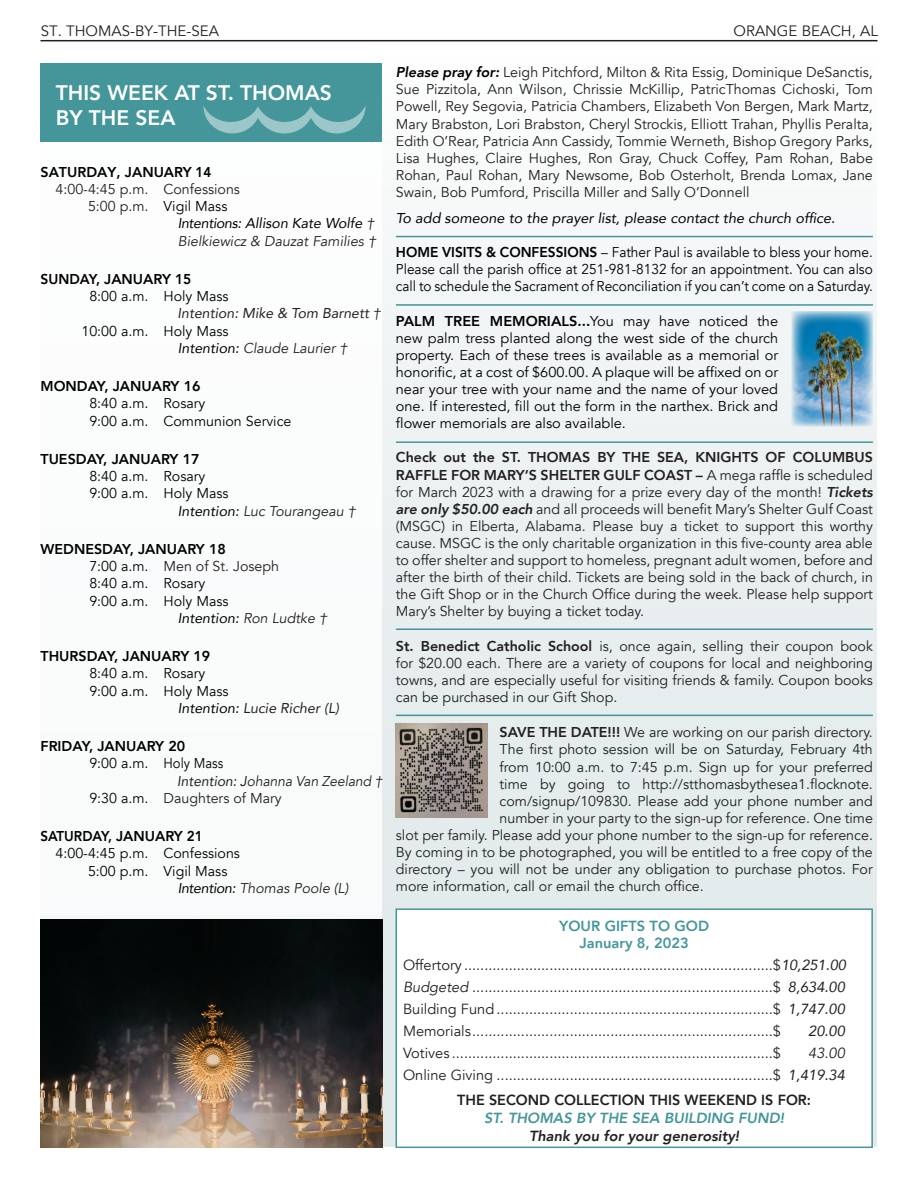
<style>
.page{position:relative;width:918px;height:1188px;background:#fff}
.page>*{position:absolute;margin:0;border:0;box-sizing:border-box;transform-origin:0 0}
.t1{font:800 21px "Avenir";color:#fff}
.t2{font:15px "Avenir";color:#231f20}
.t3{font:14.7px "Avenir";color:#231f20}
.t4{font:800 14.7px "Avenir";color:#231f20}
.t5{font:italic 800 14.7px "Avenir";color:#44969a}
.t6{font:800 14.7px "Avenir";color:#44969a}
.t7{font:italic 800 14.7px "Avenir";color:#231f20}
.t8{font:italic 14.7px "Avenir";color:#231f20}
.t9{font:italic 14.7px "Avenir";color:#231f20}
.Body_Text_wrd_3{font:14.25px/17.1px "Avenir";color:#231f20;text-align:justify}
.Body_wrd_1{font:14.25px/17.1px "Avenir";color:#231f20;text-align:justify}
.t10{font:14.25px/17.1px "Avenir";color:#000}
.Body_Text{font:14.25px/17.1px "Avenir";color:#231f20;text-align:justify}
.t11{font:14.25px/17.1px "Avenir";color:#000;text-align:justify;scale:.96 1}
.t12{font:italic 14.25px "Avenir";color:#231f20}
.t13{font:800 14.25px "Avenir";color:#000}
.t14{font:italic 14.25px "Avenir";color:#000}
.t15{font:italic 14.25px "Avenir";color:#231f20}
.t16{font:800 14.25px "Avenir";color:#000;scale:.94 1}
.s1{color:#231f20}
.s2{font-style:inherit}
.s3{color:#000}
.s4{font-weight:800;font-style:italic;color:#000}
.s5{font-weight:800}
.s6{font-weight:800;font-style:italic}
.s7{font-style:italic}
</style>
<div class="page">
<hr style="left:40px;top:40px;width:838px;height:1px;background:#231f20">
<div style="left:40px;top:58px;width:838px;height:1090px;background:linear-gradient(to bottom,#feffff,#cfd7d8)"></div>
<div style="left:40px;top:63px;width:342px;height:886px;background:#fff"></div>
<div style="left:396px;top:909px;width:476px;height:238px;background:#fff"></div>
<div style="left:396px;top:908px;width:477px;height:240px;border:2px solid #44969a"></div>
<div style="left:40px;top:63px;width:342px;height:78px;background:#44969a"></div>
<svg style="left:204px;top:106px;width:161px;height:27px"></svg>
<img style="left:792px;top:311px;width:81px;height:115px">
<hr style="left:396px;top:236px;width:477px;height:1px;background:#44969a">
<hr style="left:396px;top:304px;width:477px;height:2px;background:#44969a">
<hr style="left:396px;top:441px;width:477px;height:2px;background:#44969a">
<hr style="left:396px;top:628px;width:477px;height:2px;background:#44969a">
<hr style="left:396px;top:715px;width:477px;height:1px;background:#44969a">
<img style="left:40px;top:919px;width:342px;height:229px">
<img style="left:396px;top:724px;width:92px;height:94px">
<p class="t2" style="left:41px;top:22px;width:180px">ST. THOMAS-BY-THE-SEA</p>
<p class="t2" style="left:734px;top:22px;width:146px">ORANGE BEACH, AL</p>
<p class="t1" style="left:56px;top:76px;width:278px">THIS WEEK AT ST. THOMAS</p>
<p class="t1" style="left:56px;top:102px;width:121px">BY THE SEA</p>
<p class="t13" style="left:40px;top:161px;width:173px">SATURDAY, JANUARY 14</p>
<p class="Body_wrd_1" style="left:56px;top:181px;width:186px">4:00-4:45 p.m. Confessions</p>
<p class="t10" style="left:88px;top:198px;width:141px"><span class="s1">5:00 p.m.</span> Vigil Mass</p>
<p class="t14" style="left:178px;top:215px;width:198px">Intentions: Allison Kate Wolfe <span class="s1">†</span></p>
<p class="t12" style="left:178px;top:232px;width:200px">Bielkiewicz &amp; Dauzat Families †</p>
<p class="t13" style="left:40px;top:268px;width:152px">SUNDAY, JANUARY 15</p>
<p class="t10" style="left:89px;top:288px;width:141px">8:00 a.m. Holy Mass</p>
<p class="t15" style="left:178px;top:305px;width:205px">Intention: Mike &amp; Tom Barnett <span class="s2">†</span></p>
<p class="t10" style="left:81px;top:322px;width:149px">10:00 a.m. Holy Mass</p>
<p class="t12" style="left:178px;top:339px;width:171px"><span class="s3">Intention:</span> Claude Laurier †</p>
<p class="t13" style="left:40px;top:375px;width:162px">MONDAY, JANUARY 16</p>
<p class="t10" style="left:89px;top:395px;width:204px">8:40 a.m. Rosary<br>9:00 a.m. Communion Service</p>
<p class="t13" style="left:40px;top:448px;width:161px">TUESDAY, JANUARY 17</p>
<p class="t10" style="left:89px;top:468px;width:118px">8:40 a.m. Rosary</p>
<p class="t10" style="left:89px;top:485px;width:141px">9:00 a.m. Holy Mass</p>
<p class="t12" style="left:178px;top:502px;width:179px"><span class="s3">Intention:</span> Luc Tourangeau †</p>
<p class="t13" style="left:40px;top:538px;width:187px">WEDNESDAY, JANUARY 18</p>
<p class="Body_wrd_1" style="left:89px;top:558px;width:191px"><span class="s3">7:00 a.m.</span> Men of St. Joseph</p>
<p class="t10" style="left:89px;top:575px;width:118px">8:40 a.m. Rosary</p>
<p class="t10" style="left:89px;top:592px;width:141px">9:00 a.m. Holy Mass</p>
<p class="t14" style="left:178px;top:609px;width:151px">Intention: <span class="s1">Ron Ludtke †</span></p>
<p class="t13" style="left:40px;top:645px;width:171px">THURSDAY, JANUARY 19</p>
<p class="t10" style="left:89px;top:665px;width:118px">8:40 a.m. Rosary</p>
<p class="t10" style="left:89px;top:682px;width:141px">9:00 a.m. Holy Mass</p>
<p class="t15" style="left:178px;top:699px;width:163px"><span class="s3">Intention:</span> Lucie Richer (L)</p>
<p class="t13" style="left:40px;top:735px;width:146px">FRIDAY, JANUARY 20</p>
<p class="t10" style="left:89px;top:755px;width:136px">9:00 a.m. Holy Mass</p>
<p class="t12" style="left:177px;top:772px;width:207px"><span class="s2">Intention: J</span>ohanna Van Zeeland †</p>
<p class="Body_wrd_1" style="left:89px;top:789px;width:194px"><span class="s3">9:30 a.m.</span> Daughters of Mary</p>
<p class="t16" style="left:40px;top:825px;width:174px">SATURDAY, JANUARY 21</p>
<p class="t10" style="left:56px;top:845px;width:186px">4:00-4:45 p.m. Confessions</p>
<p class="t10" style="left:88px;top:862px;width:141px">5:00 p.m. Vigil Mass</p>
<p class="t12" style="left:178px;top:879px;width:172px"><span class="s3">Intention:</span> Thomas Poole (L)</p>
<p class="Body_Text" style="left:396px;top:64px;width:479px"><span class="s4">Please pray for:</span> Leigh Pitchford, Milton &amp; Rita Essig, Dominique DeSanctis, Sue Pizzitola, Ann Wilson, Chrissie McKillip, PatricThomas Cichoski, Tom Powell, Rey Segovia, Patricia Chambers, Elizabeth Von Bergen, Mark Martz, Mary Brabston, Lori Brabston, Cheryl Strockis, Elliott Trahan, Phyllis Peralta, Edith O’Rear, Patricia Ann Cassidy, Tommie Werneth, Bishop Gregory Parks, Lisa Hughes, Claire Hughes, Ron Gray, Chuck Coffey, Pam Rohan, Babe Rohan, Paul Rohan, Mary Newsome, Bob Osterholt, Brenda Lomax, Jane Swain, Bob Pumford, Priscilla Miller and Sally O’Donnell</p>
<p class="t14" style="left:396px;top:209px;width:441px">To add someone to the prayer list, please contact the church office.</p>
<p class="t11" style="left:396px;top:244px;width:498px"><span class="s5">HOME VISITS &amp; CONFESSIONS</span> – Father Paul is available to bless your home.<br>Please call the parish office at 251-981-8132 for an appointment. You can also call to schedule the Sacrament of Reconciliation if you can’t come on a Saturday.</p>
<p class="t10" style="left:396px;top:312px;width:384px;text-align:justify"><span class="s5">PALM TREE MEMORIALS...</span>You may have noticed the new palm tress planted along the west side of the church property. Each of these trees is available as a memorial or honorific, at a cost of $600.00. A plaque will be affixed on or near your tree with your name and the name of your loved one. If interested, fill out the form in the narthex. Brick and flower memorials are also available.</p>
<p class="Body_wrd_1" style="left:396px;top:449px;width:479px"><span class="s5">Check out the ST. THOMAS BY THE SEA, KNIGHTS OF COLUMBUS RAFFLE FOR MARY’S SHELTER GULF COAST –</span> A mega raffle is scheduled for March 2023 with a drawing for a prize every day of the month! <span class="s6">Tickets are only $50.00 each</span> and all proceeds will benefit Mary’s Shelter Gulf Coast (MSGC) in Elberta, Alabama. Please buy a ticket to support this worthy cause. MSGC is the only charitable organization in this five-county area able to offer shelter and support to homeless, pregnant adult women, before and after the birth of their child. Tickets are being sold in the back of church, in the Gift Shop or in the Church Office during the week. Please help support Mary’s Shelter by buying a ticket today.</p>
<p class="Body_Text_wrd_3" style="left:396px;top:637px;width:479px"><span class="s5">St. Benedict Catholic School</span> is, once again, selling their coupon book for $20.00 each. There are a variety of coupons for local and neighboring towns, and are especially useful for visiting friends &amp; family. Coupon books can be purchased in our Gift Shop.</p>
<p class="Body_Text_wrd_3" style="left:500px;top:724px;width:375px"><span class="s5">SAVE THE DATE!!!</span> We are working on our parish directory.</p>
<p class="Body_Text_wrd_3" style="left:500px;top:741px;width:375px">The first photo session will be on Saturday, February 4th</p>
<p class="Body_Text_wrd_3" style="left:500px;top:758px;width:375px">from 10:00 a.m. to 7:45 p.m. Sign up for your preferred</p>
<p class="Body_Text_wrd_3" style="left:500px;top:775px;width:375px">time by going to http://stthomasbythesea1.flocknote.</p>
<p class="Body_Text_wrd_3" style="left:500px;top:793px;width:375px">com/signup/109830. Please add your phone number and</p>
<p class="Body_Text_wrd_3" style="left:500px;top:810px;width:375px">number in your party to the sign-up for reference. One time</p>
<p class="Body_Text_wrd_3" style="left:396px;top:827px;width:479px">slot per family. Please add your phone number to the sign-up for reference.</p>
<p class="Body_Text_wrd_3" style="left:396px;top:844px;width:478px">By coming in to be photographed, you will be entitled to a free copy of the</p>
<p class="Body_Text_wrd_3" style="left:396px;top:861px;width:478px">directory – you will not be under any obligation to purchase photos. For</p>
<p class="Body_Text_wrd_3" style="left:396px;top:878px;width:309px">more information, call or email the church office.</p>
<p class="t6" style="left:559px;top:914px;width:152px">YOUR GIFTS TO GOD</p>
<p class="t6" style="left:580px;top:932px;width:111px">January 8, 2023</p>
<p class="t3" style="left:403px;top:956px;width:445px">Offertory ............................................................................$<span class="s7">10,251.00</span></p>
<p class="t3" style="left:403px;top:978px;width:443px"><span class="s7">Budgeted</span> ..........................................................................$ <span class="s7">8,634.00</span></p>
<p class="t3" style="left:403px;top:1000px;width:443px">Building Fund ....................................................................$ <span class="s7">1,747.00</span></p>
<p class="t3" style="left:403px;top:1022px;width:379px">Memorials..........................................................................$</p>
<p class="t8" style="left:808px;top:1022px;width:38px">20.00</p>
<p class="t3" style="left:403px;top:1045px;width:379px">Votives ...............................................................................$</p>
<p class="t9" style="left:808px;top:1045px;width:38px">43.00</p>
<p class="t3" style="left:403px;top:1067px;width:443px">Online Giving ....................................................................$ <span class="s7">1,419.34</span></p>
<p class="t4" style="left:457px;top:1089px;width:355px">THE SECOND COLLECTION THIS WEEKEND IS FOR:</p>
<p class="t5" style="left:484px;top:1109px;width:302px">ST. THOMAS BY THE SEA BUILDING FUND!</p>
<p class="t7" style="left:529px;top:1127px;width:212px">Thank you for your generosity!</p>
</div>
